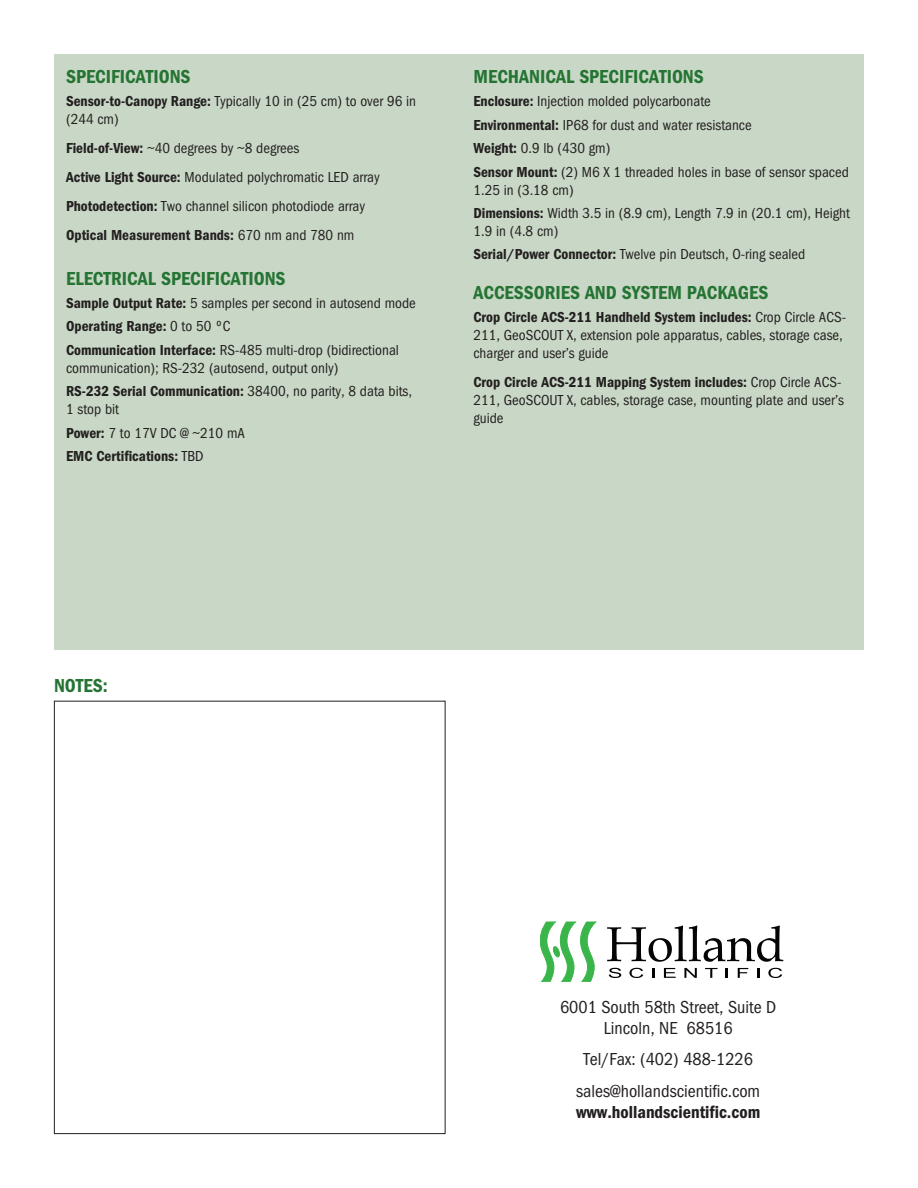
<style>
.page{position:relative;width:918px;height:1188px;background:#fff}
.page>*{position:absolute;margin:0;border:0;box-sizing:border-box;transform-origin:0 0}
.t1{font:600 condensed 19.5px "Franklin Gothic";color:#267434}
.t2{font:condensed 18px/21px "Franklin Gothic";color:#231f20;text-align:center}
.t3{font:600 condensed 18px "Franklin Gothic";color:#231f20}
.t4{font:condensed 15px/23.4px "Franklin Gothic";color:#231f20}
.s1{font-weight:600}
</style>
<div class="page">
<div style="left:54px;top:54px;width:810px;height:596px;background:#c9d8c6"></div>
<svg style="left:609px;top:968px;width:12px;height:10px"></svg>
<svg style="left:629px;top:968px;width:14px;height:10px"></svg>
<svg style="left:652px;top:968px;width:2px;height:10px"></svg>
<svg style="left:664px;top:968px;width:12px;height:10px"></svg>
<svg style="left:684px;top:968px;width:13px;height:10px"></svg>
<svg style="left:705px;top:968px;width:13px;height:10px"></svg>
<svg style="left:726px;top:968px;width:2px;height:10px"></svg>
<svg style="left:738px;top:968px;width:10px;height:10px"></svg>
<svg style="left:757px;top:968px;width:2px;height:10px"></svg>
<svg style="left:768px;top:968px;width:14px;height:10px"></svg>
<svg style="left:607px;top:925px;width:176px;height:37px"></svg>
<svg style="left:540px;top:922px;width:56px;height:60px"></svg>
<h1 class="t1" style="left:66px;top:65px;width:126px">SPECIFICATIONS</h1>
<p class="t4" style="left:66px;top:93px;width:352px;line-height:18px"><span class="s1">Sensor-to-Canopy Range:</span> Typically 10 in (25 cm) to over 96 in (244 cm)</p>
<p class="t4" style="left:66px;top:134px;width:315px;line-height:28.8px"><span class="s1">Field-of-View:</span> ~40 degrees by ~8 degrees<br><span class="s1">Active Light Source:</span> Modulated polychromatic LED array <span class="s1">Photodetection:</span> Two channel silicon photodiode array <span class="s1">Optical Measurement Bands:</span> 670 nm and 780 nm</p>
<h1 class="t1" style="left:66px;top:267px;width:221px">ELECTRICAL SPECIFICATIONS</h1>
<p class="t4" style="left:66px;top:292px;width:351px"><span class="s1">Sample Output Rate:</span> 5 samples per second in autosend mode<br><span class="s1">Operating Range:</span> 0 to 50 ºC<br><span class="s1">Communication Interface:</span> RS-485 multi-drop (bidirectional</p>
<p class="t4" style="left:66px;top:356px;width:347px">communication); RS-232 (autosend, output only)<br><span class="s1">RS-232 Serial Communication:</span> 38400, no parity, 8 data bits,</p>
<p class="t4" style="left:66px;top:398px;width:180px">1 stop bit<br><span class="s1">Power:</span> 7 to 17V DC @ ~210 mA<br><span class="s1">EMC Certifications:</span> TBD</p>
<h1 class="t1" style="left:473px;top:65px;width:232px">MECHANICAL SPECIFICATIONS</h1>
<p class="t4" style="left:473px;top:90px;width:377px"><span class="s1">Enclosure:</span> Injection molded polycarbonate<br><span class="s1">Environmental:</span> IP68 for dust and water resistance<br><span class="s1">Weight:</span> 0.9 lb (430 gm)<br><span class="s1">Sensor Mount:</span> (2) M6 X 1 threaded holes in base of sensor spaced</p>
<p class="t4" style="left:473px;top:178px;width:378px">1.25 in (3.18 cm)<br><span class="s1">Dimensions:</span> Width 3.5 in (8.9 cm), Length 7.9 in (20.1 cm), Height</p>
<p class="t4" style="left:473px;top:220px;width:334px">1.9 in (4.8 cm)<br><span class="s1">Serial/Power Connector:</span> Twelve pin Deutsch, O-ring sealed</p>
<h1 class="t1" style="left:473px;top:281px;width:296px">ACCESSORIES AND SYSTEM PACKAGES</h1>
<p class="t4" style="left:473px;top:309px;width:374px;line-height:18px"><span class="s1">Crop Circle ACS-211 Handheld System includes:</span> Crop Circle ACS-<br>211, GeoSCOUT X, extension pole apparatus, cables, storage case, charger and user’s guide</p>
<p class="t4" style="left:473px;top:373px;width:372px;line-height:18px"><span class="s1">Crop Circle ACS-211 Mapping System includes:</span> Crop Circle ACS-<br>211, GeoSCOUT X, cables, storage case, mounting plate and user’s guide</p>
<h1 class="t1" style="left:54px;top:674px;width:55px">NOTES:</h1>
<p class="t2" style="left:560px;top:996px;width:218px">6001 South 58th Street, Suite D<br>Lincoln, NE 68516</p>
<p class="t2" style="left:576px;top:1044px;width:185px;line-height:31.8px">Tel/Fax: (402) 488-1226 sales@hollandscientific.com</p>
<p class="t3" style="left:576px;top:1102px;width:186px">www.hollandscientific.com</p>
</div>
